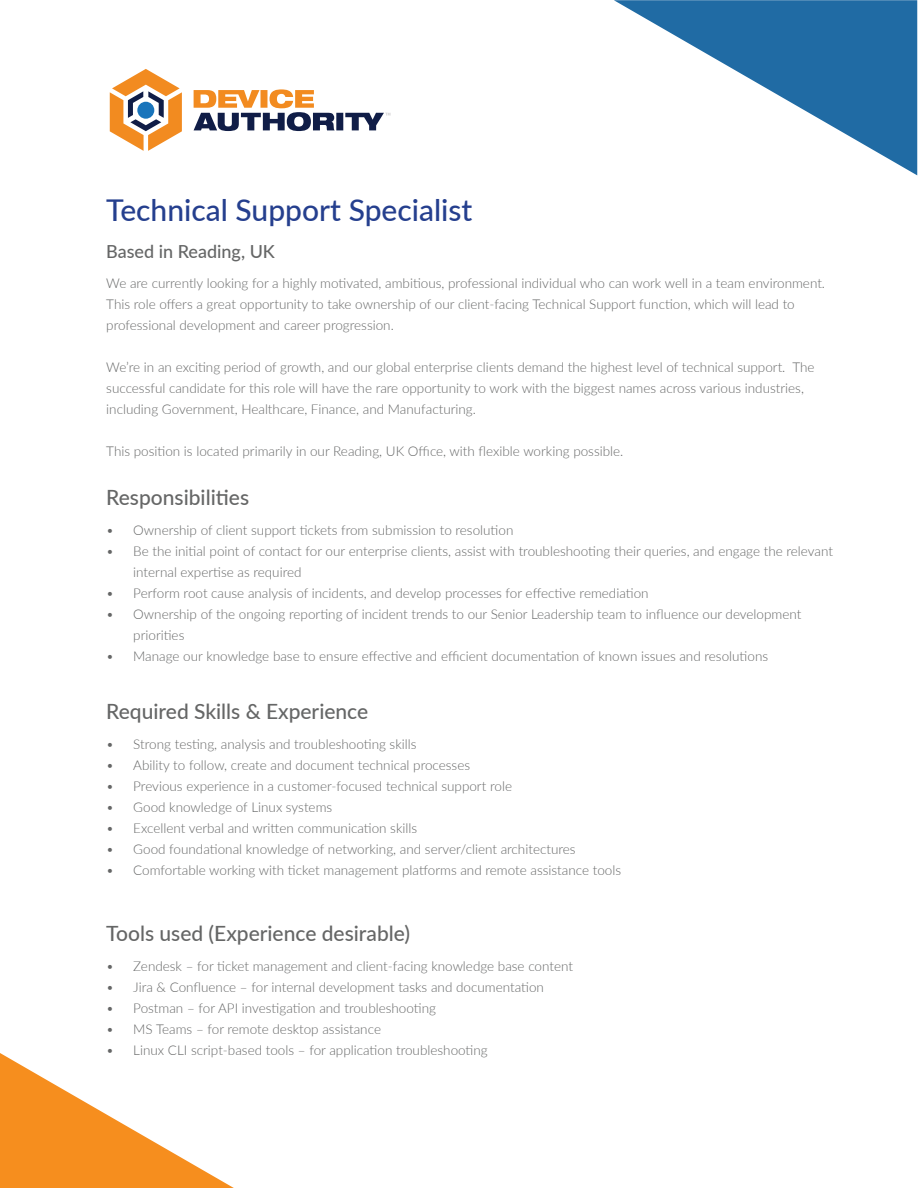
<style>
.page{position:relative;width:918px;height:1188px;background:#fff}
.page>*{position:absolute;margin:0;border:0;box-sizing:border-box;transform-origin:0 0}
.WP_Sub-Heading{font:500 30px "Lato";color:#253f8e}
.WP_Sub-Heading-2{font:500 21px "Lato";color:#656666}
.WP_Sub-Heading-3{font:500 18px "Lato";color:#656666}
.WhitePaper_Paragraph{font:300 13.5px/21px "Lato";color:#656666}
</style>
<div class="page">
<svg style="left:194px;top:89px;width:196px;height:42px"></svg>
<svg style="left:110px;top:69px;width:72px;height:82px"></svg>
<svg style="left:0;top:1053px;width:234px;height:135px"></svg>
<svg style="left:614px;top:0;width:303px;height:175px"></svg>
<p class="WP_Sub-Heading" style="left:106px;top:188px;width:368px">Technical Support Specialist</p>
<p class="WP_Sub-Heading-3" style="left:106px;top:238px;width:170px">Based in Reading, UK</p>
<p class="WhitePaper_Paragraph" style="left:106px;top:272px;width:720px">We are currently looking for a highly motivated, ambitious, professional individual who can work well in a team environment.<br>This role offers a great opportunity to take ownership of our client-facing Technical Support function, which will lead to professional development and career progression.</p>
<p class="WhitePaper_Paragraph" style="left:106px;top:356px;width:710px">We’re in an exciting period of growth, and our global enterprise clients demand the highest level of technical support. The successful candidate for this role will have the rare opportunity to work with the biggest names across various industries, including Government, Healthcare, Finance, and Manufacturing.</p>
<p class="WhitePaper_Paragraph" style="left:106px;top:440px;width:519px">This position is located primarily in our Reading, UK Office, with flexible working possible.</p>
<p class="WP_Sub-Heading-2" style="left:106px;top:482px;width:144px">Responsibilities</p>
<p class="WhitePaper_Paragraph" style="left:106px;top:519px;width:409px">• Ownership of client support tickets from submission to resolution</p>
<p class="WhitePaper_Paragraph" style="left:133px;top:540px;width:701px;text-indent:-27px">• Be the initial point of contact for our enterprise clients, assist with troubleshooting their queries, and engage the relevant internal expertise as required</p>
<p class="WhitePaper_Paragraph" style="left:106px;top:582px;width:544px">• Perform root cause analysis of incidents, and develop processes for effective remediation</p>
<p class="WhitePaper_Paragraph" style="left:133px;top:603px;width:670px;text-indent:-27px">• Ownership of the ongoing reporting of incident trends to our Senior Leadership team to influence our development priorities</p>
<p class="WhitePaper_Paragraph" style="left:106px;top:645px;width:663px">• Manage our knowledge base to ensure effective and efficient documentation of known issues and resolutions</p>
<p class="WP_Sub-Heading-2" style="left:106px;top:697px;width:264px">Required Skills &amp; Experience</p>
<p class="WhitePaper_Paragraph" style="left:106px;top:734px;width:312px">• Strong testing, analysis and troubleshooting skills</p>
<p class="WhitePaper_Paragraph" style="left:106px;top:755px;width:365px">• Ability to follow, create and document technical processes</p>
<p class="WhitePaper_Paragraph" style="left:106px;top:776px;width:407px">• Previous experience in a customer-focused technical support role</p>
<p class="WhitePaper_Paragraph" style="left:106px;top:797px;width:227px">• Good knowledge of Linux systems</p>
<p class="WhitePaper_Paragraph" style="left:106px;top:818px;width:312px">• Excellent verbal and written communication skills</p>
<p class="WhitePaper_Paragraph" style="left:106px;top:839px;width:471px">• Good foundational knowledge of networking, and server/client architectures</p>
<p class="WhitePaper_Paragraph" style="left:106px;top:860px;width:516px">• Comfortable working with ticket management platforms and remote assistance tools</p>
<p class="WP_Sub-Heading-2" style="left:106px;top:918px;width:305px">Tools used (Experience desirable)</p>
<p class="WhitePaper_Paragraph" style="left:106px;top:955px;width:468px">• Zendesk – for ticket management and client-facing knowledge base content</p>
<p class="WhitePaper_Paragraph" style="left:106px;top:976px;width:439px">• Jira &amp; Confluence – for internal development tasks and documentation</p>
<p class="WhitePaper_Paragraph" style="left:106px;top:997px;width:331px">• Postman – for API investigation and troubleshooting</p>
<p class="WhitePaper_Paragraph" style="left:106px;top:1018px;width:276px">• MS Teams – for remote desktop assistance</p>
<p class="WhitePaper_Paragraph" style="left:106px;top:1039px;width:383px">• Linux CLI script-based tools – for application troubleshooting</p>
</div>
